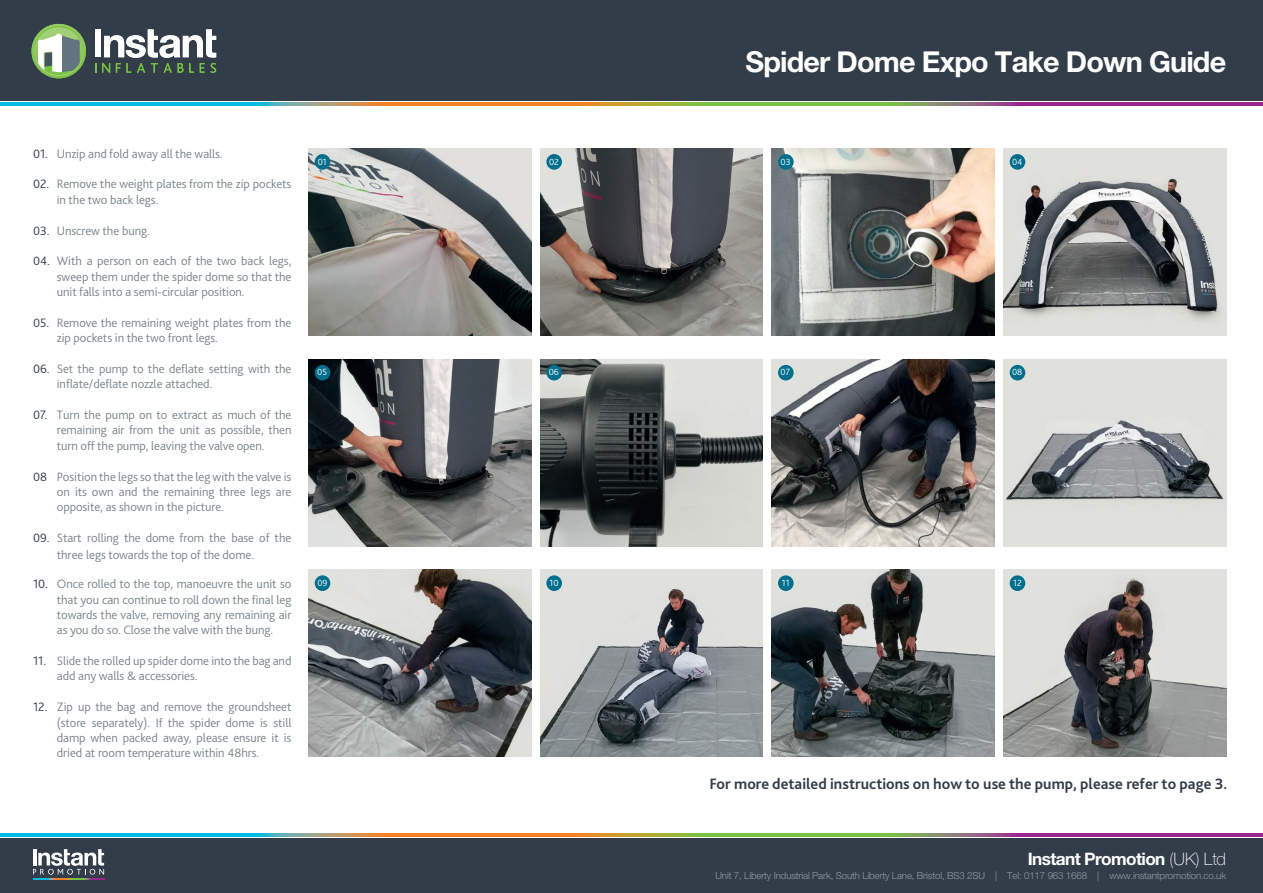
<style>
.page{position:relative;width:1263px;height:893px;background:#fff}
.page>*{position:absolute;margin:0;border:0;box-sizing:border-box;transform-origin:0 0}
.t1{font:700 28.8px "Helvetica Neue LT Std";letter-spacing:-.03em;color:#fff}
.t2{font:700 17.25px "Helvetica Neue LT Std";letter-spacing:-.035em;color:#fff}
.t3{font:700 15.75px "Bliss 2";color:#323d49}
.t4{font:300 12.75px/15.5px "Bliss 2";letter-spacing:-.005em;color:#79848b}
.t5{font:300 12.75px "Bliss 2";color:#323d49}
.t6{font:300 9.75px "Helvetica Neue LT Std";letter-spacing:-.015em;color:#939ca3}
.t7{font:300 9.45px "Bliss 2";color:#fff}
.s1{font-weight:100}
</style>
<div class="page">
<div style="left:0;top:838px;width:1263px;height:55px;background:#323d49"></div>
<svg style="left:33px;top:878px;width:71px;height:2px"></svg>
<svg style="left:33px;top:849px;width:71px;height:26px"></svg>
<svg style="left:0;top:833px;width:1263px;height:3px"></svg>
<img style="left:1003px;top:570px;width:223px;height:187px">
<img style="left:772px;top:570px;width:222px;height:187px">
<img style="left:540px;top:570px;width:223px;height:187px">
<img style="left:308px;top:570px;width:223px;height:187px">
<img style="left:1003px;top:359px;width:223px;height:187px">
<img style="left:772px;top:359px;width:222px;height:187px">
<img style="left:540px;top:359px;width:223px;height:187px">
<img style="left:308px;top:359px;width:223px;height:187px">
<img style="left:1003px;top:148px;width:223px;height:187px">
<img style="left:772px;top:148px;width:222px;height:187px">
<img style="left:540px;top:148px;width:223px;height:187px">
<img style="left:308px;top:148px;width:223px;height:187px">
<div style="left:315px;top:154px;width:15px;height:16px;background:#006e8d;border-radius:50%"></div>
<div style="left:546px;top:154px;width:16px;height:16px;background:#006e8d;border-radius:50%"></div>
<div style="left:778px;top:154px;width:16px;height:16px;background:#006e8d;border-radius:50%"></div>
<div style="left:1010px;top:154px;width:15px;height:16px;background:#006e8d;border-radius:50%"></div>
<div style="left:315px;top:365px;width:15px;height:15px;background:#006e8d;border-radius:50%"></div>
<div style="left:546px;top:365px;width:16px;height:15px;background:#006e8d;border-radius:50%"></div>
<div style="left:778px;top:365px;width:16px;height:15px;background:#006e8d;border-radius:50%"></div>
<div style="left:1010px;top:365px;width:15px;height:15px;background:#006e8d;border-radius:50%"></div>
<div style="left:315px;top:575px;width:15px;height:16px;background:#006e8d;border-radius:50%"></div>
<div style="left:546px;top:575px;width:16px;height:16px;background:#006e8d;border-radius:50%"></div>
<div style="left:778px;top:575px;width:16px;height:16px;background:#006e8d;border-radius:50%"></div>
<div style="left:1010px;top:575px;width:15px;height:16px;background:#006e8d;border-radius:50%"></div>
<div style="left:0;top:0;width:1263px;height:101px;background:#323d49"></div>
<svg style="left:0;top:103px;width:1263px;height:3px"></svg>
<div style="left:95px;top:29px;width:6px;height:28px;background:#fff"></div>
<svg style="left:102px;top:29px;width:114px;height:44px"></svg>
<svg style="left:32px;top:24px;width:54px;height:54px"></svg>
<svg style="left:34px;top:26px;width:50px;height:50px"></svg>
<svg style="left:35px;top:27px;width:48px;height:48px"></svg>
<svg style="left:38px;top:34px;width:41px;height:38px"></svg>
<h1 class="t1" style="left:745px;top:44px;width:482px">Spider Dome Expo Take Down Guide</h1>
<p class="t5" style="left:33px;top:146px;width:17px">01.</p>
<p class="t5" style="left:33px;top:176px;width:18px">02.</p>
<p class="t5" style="left:33px;top:222px;width:18px">03.</p>
<p class="t5" style="left:33px;top:253px;width:18px">04.</p>
<p class="t5" style="left:33px;top:315px;width:18px">05.</p>
<p class="t5" style="left:33px;top:361px;width:18px">06.</p>
<p class="t5" style="left:33px;top:407px;width:16px">07.</p>
<p class="t5" style="left:33px;top:468px;width:16px">08</p>
<p class="t5" style="left:33px;top:530px;width:18px">09.</p>
<p class="t5" style="left:33px;top:576px;width:17px">10.</p>
<p class="t5" style="left:33px;top:653px;width:15px">11.</p>
<p class="t5" style="left:33px;top:699px;width:16px">12.</p>
<p class="t4" style="left:57px;top:145px;width:167px">Unzip and fold away all the walls.</p>
<p class="t4" style="left:57px;top:176px;width:236px">Remove the weight plates from the zip pockets in the two back legs.</p>
<p class="t4" style="left:57px;top:222px;width:95px">Unscrew the bung.</p>
<p class="t4" style="left:57px;top:253px;width:236px;text-align:justify">With a person on each of the two back legs, sweep them under the spider dome so that the unit falls into a semi-circular position.</p>
<p class="t4" style="left:57px;top:314px;width:236px">Remove the remaining weight plates from the zip pockets in the two front legs.</p>
<p class="t4" style="left:57px;top:361px;width:236px">Set the pump to the deflate setting with the inflate/deflate nozzle attached.</p>
<p class="t4" style="left:57px;top:407px;width:236px;text-align:justify">Turn the pump on to extract as much of the remaining air from the unit as possible, then turn off the pump, leaving the valve open.</p>
<p class="t4" style="left:57px;top:468px;width:236px;text-align:justify">Position the legs so that the leg with the valve is on its own and the remaining three legs are opposite, as shown in the picture.</p>
<p class="t4" style="left:57px;top:529px;width:236px;line-height:17.1px">Start rolling the dome from the base of the three legs towards the top of the dome.</p>
<p class="t4" style="left:57px;top:576px;width:236px;text-align:justify">Once rolled to the top, manoeuvre the unit so that you can continue to roll down the final leg towards the valve, removing any remaining air as you do so. Close the valve with the bung.</p>
<p class="t4" style="left:57px;top:653px;width:236px">Slide the rolled up spider dome into the bag and add any walls &amp; accessories.</p>
<p class="t4" style="left:57px;top:699px;width:236px;text-align:justify">Zip up the bag and remove the groundsheet (store separately). If the spider dome is still damp when packed away, please ensure it is dried at room temperature within 48hrs.</p>
<p class="t7" style="left:318px;top:156px;width:11px">01</p>
<p class="t7" style="left:549px;top:156px;width:11px">02</p>
<p class="t7" style="left:781px;top:156px;width:12px">03</p>
<p class="t7" style="left:1012px;top:156px;width:12px">04</p>
<p class="t7" style="left:317px;top:366px;width:11px">05</p>
<p class="t7" style="left:549px;top:366px;width:12px">06</p>
<p class="t7" style="left:781px;top:366px;width:11px">07</p>
<p class="t7" style="left:1012px;top:366px;width:12px">08</p>
<p class="t7" style="left:317px;top:577px;width:12px">09</p>
<p class="t7" style="left:550px;top:577px;width:11px">10</p>
<p class="t7" style="left:782px;top:577px;width:9px">11</p>
<p class="t7" style="left:1013px;top:577px;width:10px">12</p>
<p class="t3" style="left:709px;top:774px;width:519px">For more detailed instructions on how to use the pump, please refer to page 3.</p>
<h2 class="t2" style="left:1028px;top:848px;width:200px">Instant Promotion <span class="s1">(UK) Ltd</span></h2>
<p class="t6" style="left:715px;top:869px;width:512px">Unit 7, Liberty Industrial Park, South Liberty Lane, Bristol, BS3 2SU | Tel: 0117 963 1668 | www.instantpromotion.co.uk</p>
</div>
